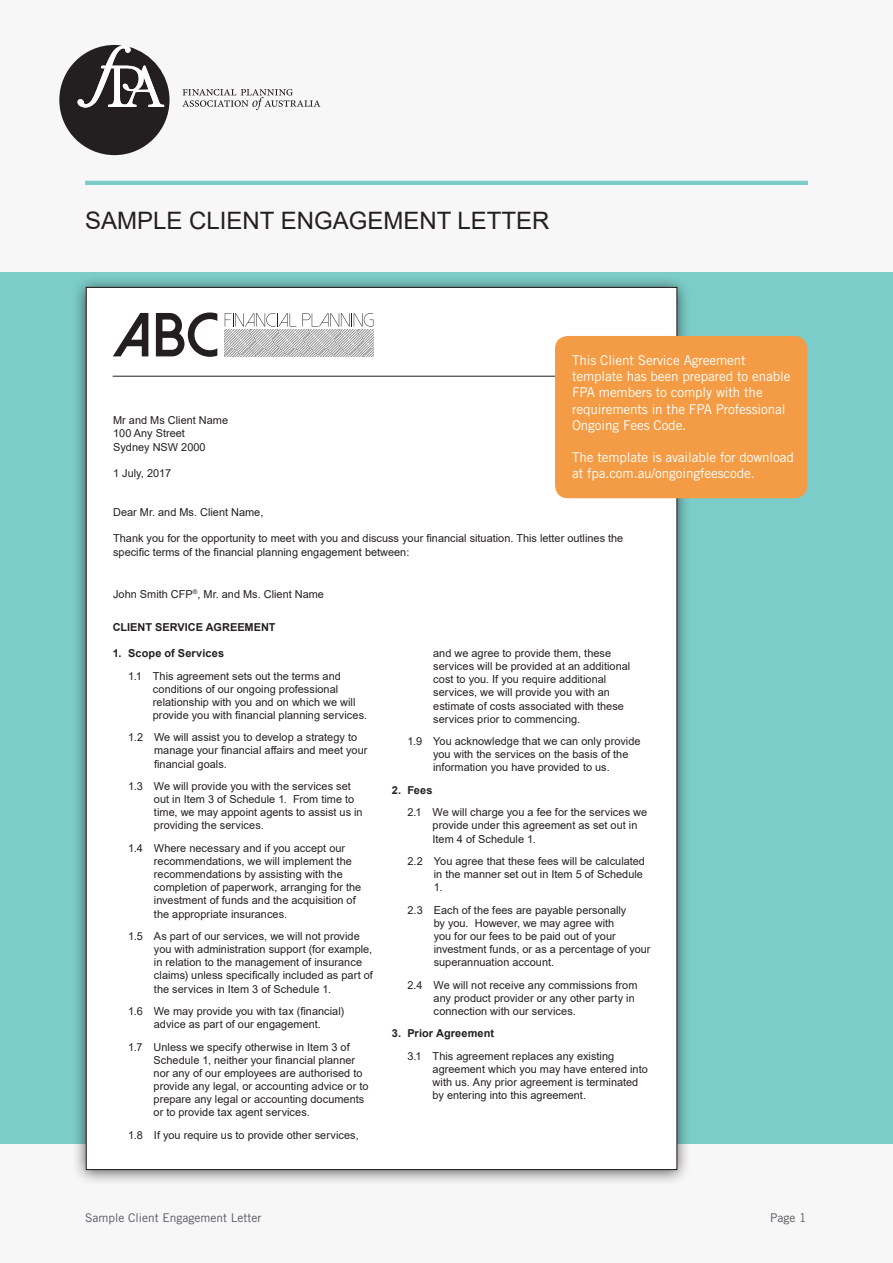
<style>
.page{position:relative;width:893px;height:1263px;background:#f7f7f8}
.page>*{position:absolute;margin:0;border:0;box-sizing:border-box;transform-origin:0 0}
.t1{font:24px "Arial";color:#231f20}
.t2{font:13.5px/16.2px "Trade Gothic";letter-spacing:-.01em;color:#fff}
.t3{font:12px "Trade Gothic";color:#57585a}
.t4{font:10.95px/13.2px "Arial";color:#231f20}
.t5{font:700 10.95px "Arial";color:#231f20}
.s1{font-weight:700}
</style>
<div class="page">
<div style="left:0;top:272px;width:893px;height:872px;background:#7ccdca"></div>
<div style="left:72px;top:275px;width:619px;height:911px;background:#231f20;opacity:.75"></div>
<div style="left:86px;top:287px;width:591px;height:882px;background:#fff"></div>
<svg style="left:113px;top:313px;width:35px;height:43px"></svg>
<svg style="left:156px;top:312px;width:61px;height:45px"></svg>
<svg style="left:225px;top:313px;width:71px;height:14px"></svg>
<svg style="left:302px;top:313px;width:71px;height:14px"></svg>
<svg style="left:225px;top:330px;width:148px;height:26px;background:#c4c3c3"></svg>
<hr style="left:113px;top:376px;width:539px;height:1px;background:#231f20">
<svg style="left:59px;top:45px;width:111px;height:110px"></svg>
<svg style="left:182px;top:89px;width:138px;height:21px"></svg>
<div style="left:555px;top:336px;width:252px;height:162px;background:#f39c45;border-radius:13px"></div>
<hr style="left:85px;top:181px;width:723px;height:4px;background:#7ccdca">
<p class="t1" style="left:85px;top:204px;width:466px">SAMPLE CLIENT ENGAGEMENT LETTER</p>
<p class="t2" style="left:572px;top:352px;width:220px">This Client Service Agreement template has been prepared to enable<br>FPA members to comply with the requirements in the FPA Professional<br>Ongoing Fees Code.</p>
<p class="t2" style="left:572px;top:449px;width:223px">The template is available for download at fpa.com.au/ongoingfeescode.</p>
<p class="t4" style="left:113px;top:414px;width:116px">Mr and Ms Client Name<br>100 Any Street<br>Sydney NSW 2000</p>
<p class="t4" style="left:113px;top:466px;width:60px">1 July, 2017</p>
<p class="t4" style="left:113px;top:506px;width:152px">Dear Mr. and Ms. Client Name,</p>
<p class="t4" style="left:113px;top:532px;width:512px">Thank you for the opportunity to meet with you and discuss your financial situation. This letter outlines the specific terms of the financial planning engagement between:</p>
<p class="t4" style="left:113px;top:587px;width:212px">John Smith CFP<sup>®</sup>, Mr. and Ms. Client Name</p>
<p class="t5" style="left:113px;top:619px;width:164px">CLIENT SERVICE AGREEMENT</p>
<p class="t4" style="left:128px;top:642px;width:214px;line-height:22.5px;text-indent:-16px"><span class="s1">1. Scope of Services<br></span>1.1 This agreement sets out the terms and</p>
<p class="t4" style="left:153px;top:682px;width:216px">conditions of our ongoing professional relationship with you and on which we will provide you with financial planning services.</p>
<p class="t4" style="left:154px;top:731px;width:215px;text-indent:-26px">1.2 We will assist you to develop a strategy to manage your financial affairs and meet your financial goals.</p>
<p class="t4" style="left:154px;top:779px;width:210px;text-indent:-26px">1.3 We will provide you with the services set out in Item 3 of Schedule 1. From time to time, we may appoint agents to assist us in providing the services.</p>
<p class="t4" style="left:154px;top:841px;width:209px;text-indent:-26px">1.4 Where necessary and if you accept our recommendations, we will implement the recommendations by assisting with the completion of paperwork, arranging for the investment of funds and the acquisition of the appropriate insurances.</p>
<p class="t4" style="left:154px;top:929px;width:220px;text-indent:-26px">1.5 As part of our services, we will not provide you with administration support (for example, in relation to the management of insurance claims) unless specifically included as part of the services in Item 3 of Schedule 1.</p>
<p class="t4" style="left:128px;top:1004px;width:218px;text-align:center">1.6 We may provide you with tax (financial) advice as part of our engagement.</p>
<p class="t4" style="left:154px;top:1040px;width:216px;text-indent:-25px">1.7 Unless we specify otherwise in Item 3 of Schedule 1, neither your financial planner nor any of our employees are authorised to provide any legal, or accounting advice or to prepare any legal or accounting documents or to provide tax agent services.</p>
<p class="t4" style="left:128px;top:1128px;width:232px">1.8 If you require us to provide other services,</p>
<p class="t4" style="left:433px;top:646px;width:199px">and we agree to provide them, these services will be provided at an additional cost to you. If you require additional services, we will provide you with an estimate of costs associated with these services prior to commencing.</p>
<p class="t4" style="left:433px;top:735px;width:209px;text-indent:-26px">1.9 You acknowledge that we can only provide you with the services on the basis of the information you have provided to us.</p>
<p class="t4" style="left:407px;top:779px;width:241px;line-height:22.5px;text-indent:-16px"><span class="s1">2. Fees<br></span>2.1 We will charge you a fee for the services we</p>
<p class="t4" style="left:433px;top:819px;width:206px">provide under this agreement as set out in<br>Item 4 of Schedule 1.</p>
<p class="t4" style="left:434px;top:854px;width:213px;text-indent:-26px">2.2 You agree that these fees will be calculated in the manner set out in Item 5 of Schedule<br>1.</p>
<p class="t4" style="left:434px;top:903px;width:218px;text-indent:-26px">2.3 Each of the fees are payable personally<br>by you. However, we may agree with<br>you for our fees to be paid out of your investment funds, or as a percentage of your superannuation account.</p>
<p class="t4" style="left:434px;top:978px;width:205px;text-indent:-26px">2.4 We will not receive any commissions from any product provider or any other party in connection with our services.</p>
<p class="t4" style="left:407px;top:1022px;width:208px;line-height:22.5px;text-indent:-16px"><span class="s1">3. Prior Agreement<br></span>3.1 This agreement replaces any existing</p>
<p class="t4" style="left:433px;top:1062px;width:217px">agreement which you may have entered into with us. Any prior agreement is terminated by entering into this agreement.</p>
<p class="t3" style="left:85px;top:1211px;width:178px">Sample Client Engagement Letter</p>
<p class="t3" style="left:770px;top:1211px;width:38px">Page 1</p>
</div>
